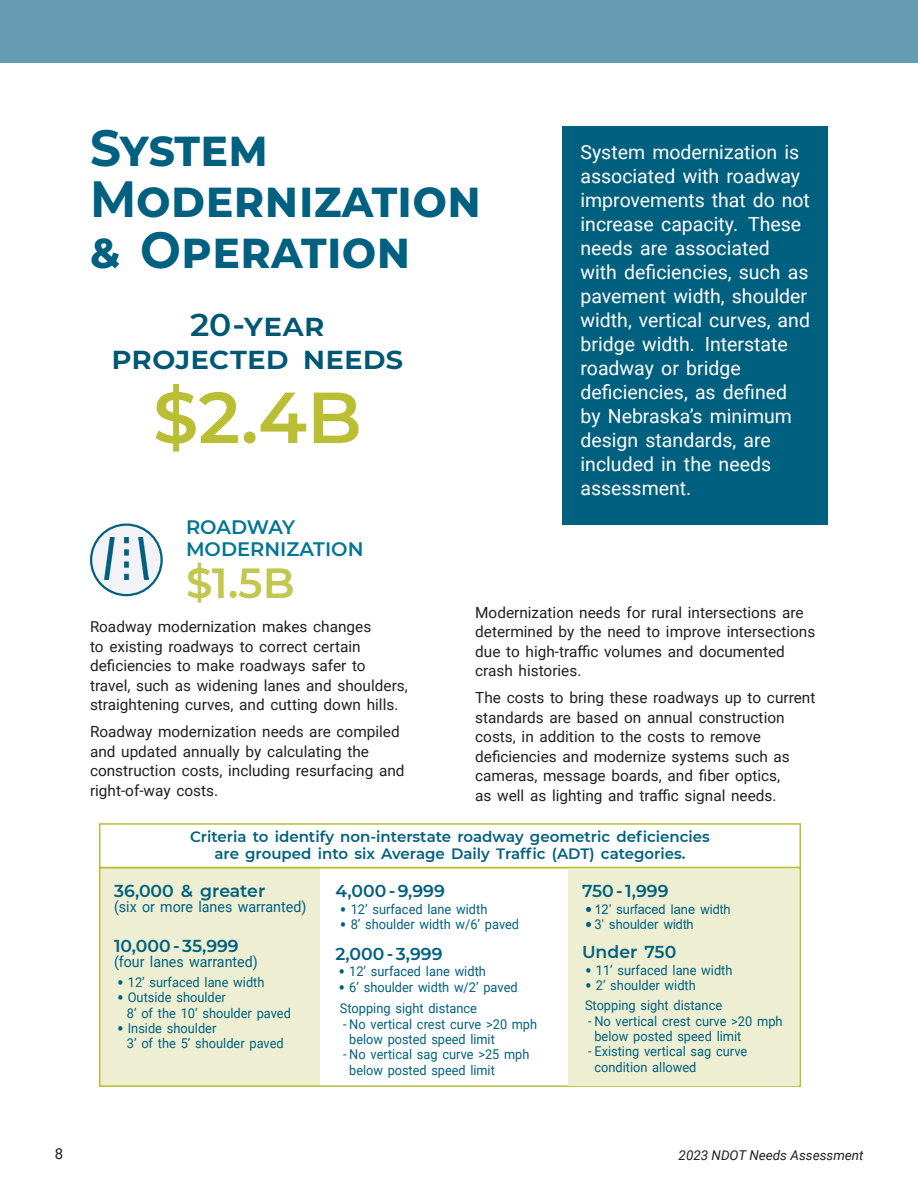
<style>
.page{position:relative;width:918px;height:1188px;background:#fff}
.page>*{position:absolute;margin:0;border:0;box-sizing:border-box;transform-origin:0 0}
.Body_Text{font:600 72px "Montserrat";color:#b9be33}
.Heading_-_Main_2022{font:700 51px/51px "Montserrat";color:#00607f;scale:.95 1}
.subheads{font:600 42px "Montserrat";color:#c3c64f}
.Body_Text-2{font:600 31.5px/33px "Montserrat";letter-spacing:.005em;color:#005774;text-align:center;scale:1.05 1}
.Body_Text-3{font:19.5px/24px "Roboto";color:#fff}
.subheads-2{font:600 19.5px/22.5px "Montserrat";color:#007692}
.subheads-3{font:600 17.25px "Montserrat";color:#00607f}
.Future_ADT{font:600 17.25px "Montserrat";color:#00607f}
.Body_Text-4{font:15.3px/19.5px "Roboto";color:#231f20}
.Body_Text-5{font:600 15px/16.5px "Montserrat";color:#00607f;text-align:center}
.subheads-4{font:15px "Roboto";color:#00607f;scale:.95 1}
.t1{font:15px "Roboto";color:#231f20}
.Future_ADT-2{font:13.5px/15.3px "Roboto";color:#00607f;scale:.95 1}
.Future_ADT-3{font:13.5px "Arial";color:#00607f;scale:.95 1}
.t2{font:italic 13.5px "Roboto";color:#231f20}
.s1{font-size:15px}
.s2{font-size:21px}
</style>
<div class="page">
<div style="left:99px;top:868px;width:221px;height:218px;background:#eeefd2"></div>
<div style="left:99px;top:867px;width:702px;height:220px;border:2px solid #b9be33"></div>
<div style="left:568px;top:868px;width:232px;height:218px;background:#eeefd2"></div>
<div style="left:562px;top:126px;width:266px;height:399px;background:#00607f"></div>
<div style="left:0;top:0;width:918px;height:63px;background:#669cb1"></div>
<div style="left:99px;top:823px;width:702px;height:45px;border:2px solid #b9be33"></div>
<div style="left:91px;top:525px;width:71px;height:70px;background:#f2f3f6;border-radius:50%"></div>
<img style="left:105px;top:537px;width:43px;height:42px">
<div style="left:90px;top:524px;width:73px;height:72px;border:2px solid #00607f;border-radius:50%"></div>
<p class="Heading_-_Main_2022" style="left:90px;top:120px;width:413px">System<br>Modernization &amp; Operation</p>
<p class="Body_Text-2" style="left:111px;top:307px;width:280px">20-year projected needs</p>
<p class="Body_Text" style="left:153px;top:366px;width:210px">$2.4B</p>
<p class="subheads-2" style="left:186px;top:515px;width:179px">ROADWAY<br>MODERNIZATION</p>
<p class="subheads" style="left:186px;top:554px;width:110px">$1.5B</p>
<p class="Body_Text-3" style="left:580px;top:139px;width:231px">System modernization is associated with roadway improvements that do not increase capacity. These needs are associated with deficiencies, such as pavement width, shoulder width, vertical curves, and bridge width. Interstate roadway or bridge deficiencies, as defined by Nebraska’s minimum design standards, are included in the needs assessment.</p>
<p class="Body_Text-4" style="left:90px;top:616px;width:319px"><span class="s1">R</span>oadway modernization makes changes<br>to existing roadways to correct certain deficiencies to make roadways safer to travel, such as widening lanes and shoulders, straightening curves, and cutting down hills.</p>
<p class="Body_Text-4" style="left:90px;top:721px;width:316px">Roadway modernization needs are compiled and updated annually by calculating the construction costs, including resurfacing and right-of-way costs.</p>
<p class="Body_Text-4" style="left:475px;top:602px;width:342px">Modernization needs for rural intersections are determined by the need to improve intersections due to high-traffic volumes and documented crash histories.</p>
<p class="Body_Text-4" style="left:475px;top:687px;width:342px">The costs to bring these roadways up to current standards are based on annual construction costs, in addition to the costs to remove deficiencies and modernize systems such as cameras, message boards, and fiber optics,<br>as well as lighting and traffic signal needs.</p>
<p class="Body_Text-5" style="left:190px;top:828px;width:521px">Criteria to identify non-interstate roadway geometric deficiencies are grouped into six Average Daily Traffic (ADT) categories.</p>
<p class="subheads-3" style="left:335px;top:879px;width:111px">4,000 - 9,999</p>
<p class="Future_ADT-2" style="left:340px;top:901px;width:157px"><span class="s2">•</span> 12’ surfaced lane width</p>
<p class="Future_ADT-2" style="left:340px;top:916px;width:190px"><span class="s2">•</span> 8’ shoulder width w/6’ paved</p>
<p class="Future_ADT" style="left:335px;top:941px;width:109px">2,000 - 3,999</p>
<p class="Future_ADT-2" style="left:338px;top:963px;width:157px"><span class="s2">•</span> 12’ surfaced lane width</p>
<p class="Future_ADT-2" style="left:338px;top:979px;width:190px"><span class="s2">•</span> 6’ shoulder width w/2’ paved</p>
<p class="Future_ADT-2" style="left:340px;top:1000px;width:146px">Stopping sight distance</p>
<p class="Future_ADT-2" style="left:349px;top:1016px;width:199px;text-indent:-6px">- No vertical crest curve &gt;20 mph below posted speed limit</p>
<p class="Future_ADT-2" style="left:349px;top:1046px;width:191px;text-indent:-6px">- No vertical sag curve &gt;25 mph below posted speed limit</p>
<p class="subheads-3" style="left:114px;top:879px;width:153px">36,000 &amp; greater</p>
<p class="subheads-4" style="left:114px;top:896px;width:204px">(six or more lanes warranted)</p>
<p class="subheads-3" style="left:114px;top:933px;width:126px">10,000 - 35,999</p>
<p class="subheads-4" style="left:114px;top:951px;width:153px">(four lanes warranted)</p>
<p class="Future_ADT-2" style="left:117px;top:974px;width:157px"><span class="s2">•</span> 12’ surfaced lane width</p>
<p class="Future_ADT-2" style="left:127px;top:989px;width:174px;text-indent:-10px"><span class="s2">•</span> Outside shoulder<br>8’ of the 10’ shoulder paved</p>
<p class="Future_ADT-2" style="left:127px;top:1020px;width:167px;text-indent:-10px"><span class="s2">•</span> Inside shoulder<br>3’ of the 5’ shoulder paved</p>
<p class="Future_ADT" style="left:582px;top:879px;width:88px">750 - 1,999</p>
<p class="Future_ADT-3" style="left:585px;top:900px;width:155px"><span class="s2">•</span> 12’ surfaced lane width</p>
<p class="Future_ADT-3" style="left:585px;top:915px;width:116px"><span class="s2">•</span> 3’ shoulder width</p>
<p class="subheads-3" style="left:582px;top:940px;width:96px">Under 750</p>
<p class="Future_ADT-2" style="left:585px;top:962px;width:157px"><span class="s2">•</span> 11’ surfaced lane width</p>
<p class="Future_ADT-2" style="left:585px;top:977px;width:118px"><span class="s2">•</span> 2’ shoulder width</p>
<p class="Future_ADT-2" style="left:585px;top:997px;width:146px">Stopping sight distance</p>
<p class="Future_ADT-2" style="left:594px;top:1013px;width:200px;text-indent:-6px">- No vertical crest curve &gt;20 mph below posted speed limit</p>
<p class="Future_ADT-2" style="left:594px;top:1043px;width:162px;text-indent:-6px">- Existing vertical sag curve condition allowed</p>
<p class="t1" style="left:55px;top:1143px;width:10px">8</p>
<p class="t2" style="left:679px;top:1146px;width:186px">2023 NDOT Needs Assessment</p>
</div>
